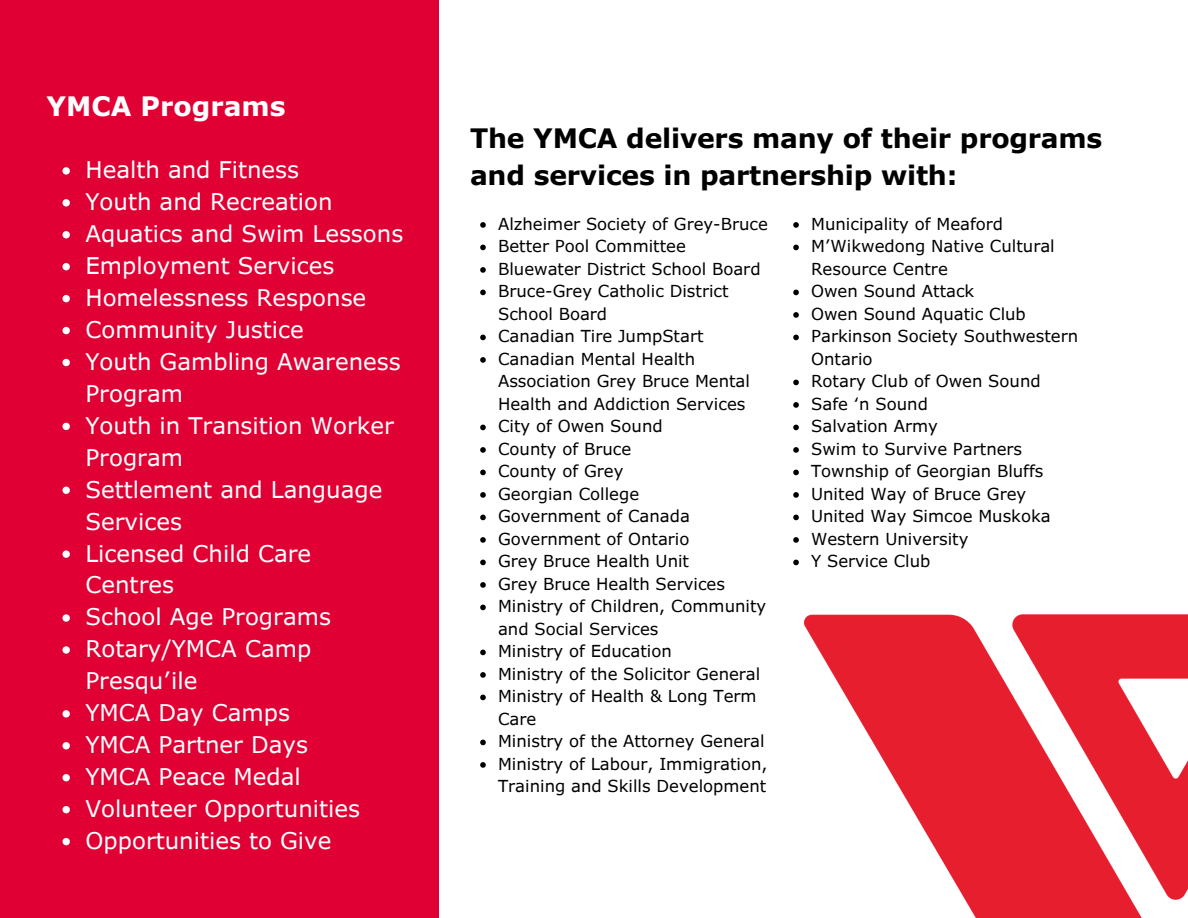
<style>
.page{position:relative;width:1188px;height:918px;background:#fff}
.page>*{position:absolute;margin:0;border:0;box-sizing:border-box;transform-origin:0 0}
.t1{font:700 26.7px/37.2px "Verdana Pro";letter-spacing:-.01em;color:#000}
.t2{font:700 26.7px "Verdana Pro";color:#fff}
.t3{font:22.95px/32px "Verdana Pro";color:#fff}
.t4{font:16.5px/22.5px "Verdana Pro";color:#000}
</style>
<div class="page">
<div style="left:0;top:0;width:439px;height:918px;background:#e00034"></div>
<img style="left:795px;top:334px;width:393px;height:584px">
<svg style="left:480px;top:222px;width:6px;height:6px"></svg>
<svg style="left:480px;top:245px;width:6px;height:5px"></svg>
<svg style="left:480px;top:267px;width:6px;height:6px"></svg>
<svg style="left:480px;top:290px;width:6px;height:5px"></svg>
<svg style="left:480px;top:335px;width:6px;height:5px"></svg>
<svg style="left:480px;top:357px;width:6px;height:6px"></svg>
<svg style="left:480px;top:425px;width:6px;height:5px"></svg>
<svg style="left:480px;top:447px;width:6px;height:6px"></svg>
<svg style="left:480px;top:470px;width:6px;height:5px"></svg>
<svg style="left:480px;top:492px;width:6px;height:6px"></svg>
<svg style="left:480px;top:515px;width:6px;height:5px"></svg>
<svg style="left:480px;top:537px;width:6px;height:6px"></svg>
<svg style="left:480px;top:560px;width:6px;height:5px"></svg>
<svg style="left:480px;top:582px;width:6px;height:6px"></svg>
<svg style="left:480px;top:605px;width:6px;height:5px"></svg>
<svg style="left:480px;top:650px;width:6px;height:5px"></svg>
<svg style="left:480px;top:672px;width:6px;height:6px"></svg>
<svg style="left:480px;top:695px;width:6px;height:5px"></svg>
<svg style="left:480px;top:740px;width:6px;height:5px"></svg>
<svg style="left:480px;top:762px;width:6px;height:6px"></svg>
<svg style="left:63px;top:167px;width:7px;height:8px"></svg>
<svg style="left:63px;top:199px;width:7px;height:8px"></svg>
<svg style="left:63px;top:231px;width:7px;height:7px"></svg>
<svg style="left:63px;top:263px;width:7px;height:7px"></svg>
<svg style="left:63px;top:295px;width:7px;height:7px"></svg>
<svg style="left:63px;top:327px;width:7px;height:7px"></svg>
<svg style="left:63px;top:359px;width:7px;height:7px"></svg>
<svg style="left:63px;top:423px;width:7px;height:7px"></svg>
<svg style="left:63px;top:487px;width:7px;height:7px"></svg>
<svg style="left:63px;top:550px;width:7px;height:8px"></svg>
<svg style="left:63px;top:614px;width:7px;height:8px"></svg>
<svg style="left:63px;top:646px;width:7px;height:8px"></svg>
<svg style="left:63px;top:710px;width:7px;height:8px"></svg>
<svg style="left:63px;top:742px;width:7px;height:7px"></svg>
<svg style="left:63px;top:774px;width:7px;height:7px"></svg>
<svg style="left:63px;top:806px;width:7px;height:7px"></svg>
<svg style="left:63px;top:838px;width:7px;height:7px"></svg>
<svg style="left:793px;top:222px;width:6px;height:6px"></svg>
<svg style="left:793px;top:245px;width:6px;height:5px"></svg>
<svg style="left:793px;top:290px;width:6px;height:5px"></svg>
<svg style="left:793px;top:312px;width:6px;height:6px"></svg>
<svg style="left:793px;top:335px;width:6px;height:5px"></svg>
<svg style="left:793px;top:380px;width:6px;height:5px"></svg>
<svg style="left:793px;top:402px;width:6px;height:6px"></svg>
<svg style="left:793px;top:425px;width:6px;height:5px"></svg>
<svg style="left:793px;top:447px;width:6px;height:6px"></svg>
<svg style="left:793px;top:470px;width:6px;height:5px"></svg>
<svg style="left:793px;top:492px;width:6px;height:6px"></svg>
<svg style="left:793px;top:515px;width:6px;height:5px"></svg>
<svg style="left:793px;top:537px;width:6px;height:6px"></svg>
<svg style="left:793px;top:560px;width:6px;height:5px"></svg>
<p class="t2" style="left:47px;top:89px;width:241px">YMCA Programs</p>
<p class="t3" style="left:86px;top:153px;width:215px">Health and Fitness</p>
<p class="t3" style="left:86px;top:185px;width:249px">Youth and Recreation</p>
<p class="t3" style="left:86px;top:217px;width:319px">Aquatics and Swim Lessons</p>
<p class="t3" style="left:86px;top:249px;width:250px">Employment Services</p>
<p class="t3" style="left:86px;top:281px;width:282px">Homelessness Response</p>
<p class="t3" style="left:86px;top:313px;width:220px">Community Justice</p>
<p class="t3" style="left:86px;top:345px;width:317px">Youth Gambling Awareness<br>Program</p>
<p class="t3" style="left:86px;top:409px;width:310px">Youth in Transition Worker<br>Program</p>
<p class="t3" style="left:86px;top:473px;width:298px">Settlement and Language<br>Services</p>
<p class="t3" style="left:86px;top:536px;width:227px">Licensed Child Care<br>Centres</p>
<p class="t3" style="left:86px;top:600px;width:247px">School Age Programs</p>
<p class="t3" style="left:86px;top:632px;width:227px">Rotary/YMCA Camp<br>Presqu’ile</p>
<p class="t3" style="left:86px;top:696px;width:206px">YMCA Day Camps</p>
<p class="t3" style="left:86px;top:728px;width:224px">YMCA Partner Days</p>
<p class="t3" style="left:86px;top:760px;width:217px">YMCA Peace Medal</p>
<p class="t3" style="left:86px;top:792px;width:276px">Volunteer Opportunities</p>
<p class="t3" style="left:86px;top:824px;width:247px">Opportunities to Give</p>
<p class="t1" style="left:470px;top:119px;width:634px">The YMCA delivers many of their programs and services in partnership with:</p>
<p class="t4" style="left:811px;top:212px;width:194px">Municipality of Meaford</p>
<p class="t4" style="left:811px;top:235px;width:245px">M’Wikwedong Native Cultural<br>Resource Centre</p>
<p class="t4" style="left:811px;top:280px;width:165px">Owen Sound Attack</p>
<p class="t4" style="left:811px;top:302px;width:216px">Owen Sound Aquatic Club</p>
<p class="t4" style="left:811px;top:325px;width:269px">Parkinson Society Southwestern<br>Ontario</p>
<p class="t4" style="left:811px;top:370px;width:231px">Rotary Club of Owen Sound</p>
<p class="t4" style="left:811px;top:392px;width:118px">Safe ‘n Sound</p>
<p class="t4" style="left:811px;top:415px;width:128px">Salvation Army</p>
<p class="t4" style="left:811px;top:437px;width:213px">Swim to Survive Partners</p>
<p class="t4" style="left:811px;top:460px;width:234px">Township of Georgian Bluffs</p>
<p class="t4" style="left:811px;top:482px;width:217px">United Way of Bruce Grey</p>
<p class="t4" style="left:811px;top:505px;width:241px">United Way Simcoe Muskoka</p>
<p class="t4" style="left:811px;top:527px;width:159px">Western University</p>
<p class="t4" style="left:811px;top:550px;width:121px">Y Service Club</p>
<p class="t4" style="left:498px;top:212px;width:271px">Alzheimer Society of Grey-Bruce</p>
<p class="t4" style="left:498px;top:235px;width:189px">Better Pool Committee</p>
<p class="t4" style="left:498px;top:257px;width:264px">Bluewater District School Board</p>
<p class="t4" style="left:498px;top:280px;width:232px">Bruce-Grey Catholic District<br>School Board</p>
<p class="t4" style="left:498px;top:325px;width:207px">Canadian Tire JumpStart</p>
<p class="t4" style="left:498px;top:347px;width:253px">Canadian Mental Health<br>Association Grey Bruce Mental<br>Health and Addiction Services</p>
<p class="t4" style="left:498px;top:415px;width:166px">City of Owen Sound</p>
<p class="t4" style="left:498px;top:437px;width:135px">County of Bruce</p>
<p class="t4" style="left:498px;top:460px;width:127px">County of Grey</p>
<p class="t4" style="left:498px;top:482px;width:143px">Georgian College</p>
<p class="t4" style="left:498px;top:505px;width:193px">Government of Canada</p>
<p class="t4" style="left:498px;top:527px;width:193px">Government of Ontario</p>
<p class="t4" style="left:498px;top:550px;width:193px">Grey Bruce Health Unit</p>
<p class="t4" style="left:498px;top:572px;width:228px">Grey Bruce Health Services</p>
<p class="t4" style="left:498px;top:595px;width:270px">Ministry of Children, Community and Social Services</p>
<p class="t4" style="left:498px;top:640px;width:175px">Ministry of Education</p>
<p class="t4" style="left:498px;top:662px;width:264px">Ministry of the Solicitor General</p>
<h1 class="t4" style="left:498px;top:685px;width:260px">Ministry of Health &amp; Long Term<br>Care</h1>
<p class="t4" style="left:498px;top:730px;width:268px">Ministry of the Attorney General</p>
<p class="t4" style="left:498px;top:752px;width:271px">Ministry of Labour, Immigration,<br>Training and Skills Development</p>
</div>
